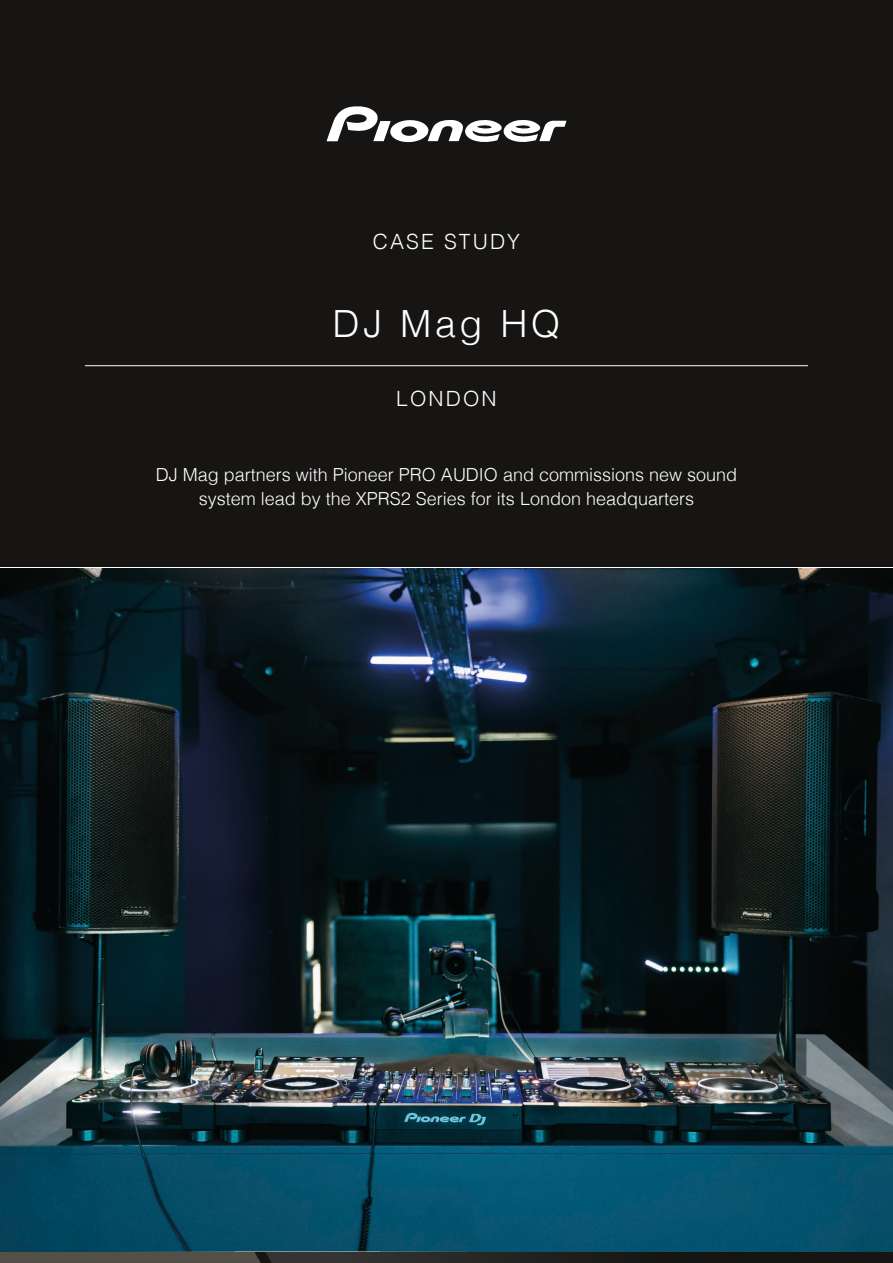
<style>
.page{position:relative;width:893px;height:1263px;background:#fff}
.page>*{position:absolute;margin:0;border:0;box-sizing:border-box;transform-origin:0 0}
.t1{font:300 37.5px "Helvetica";letter-spacing:.1em;color:#fff}
.t2{font:300 21px "Helvetica";letter-spacing:.1em;color:#fff}
.t3{font:300 18px/24px "Helvetica";color:#fff;text-align:center}
</style>
<div class="page">
<img style="left:0;top:569px;width:893px;height:682px">
<div style="left:0;top:1252px;width:893px;height:11px;background:#161513"></div>
<svg style="left:0;top:1252px;width:555px;height:11px;background:#3e3b37"></svg>
<div style="left:0;top:0;width:893px;height:567px;background:#161513"></div>
<svg style="left:326px;top:106px;width:240px;height:36px"></svg>
<hr style="left:85px;top:365px;width:723px;height:1px;background:#fff">
<p class="t2" style="left:373px;top:224px;width:149px">CASE STUDY</p>
<h1 class="t1" style="left:332px;top:292px;width:229px">DJ Mag HQ</h1>
<p class="t2" style="left:396px;top:381px;width:102px">LONDON</p>
<p class="t3" style="left:156px;top:461px;width:583px">DJ Mag partners with Pioneer PRO AUDIO and commissions new sound system lead by the XPRS2 Series for its London headquarters</p>
</div>
